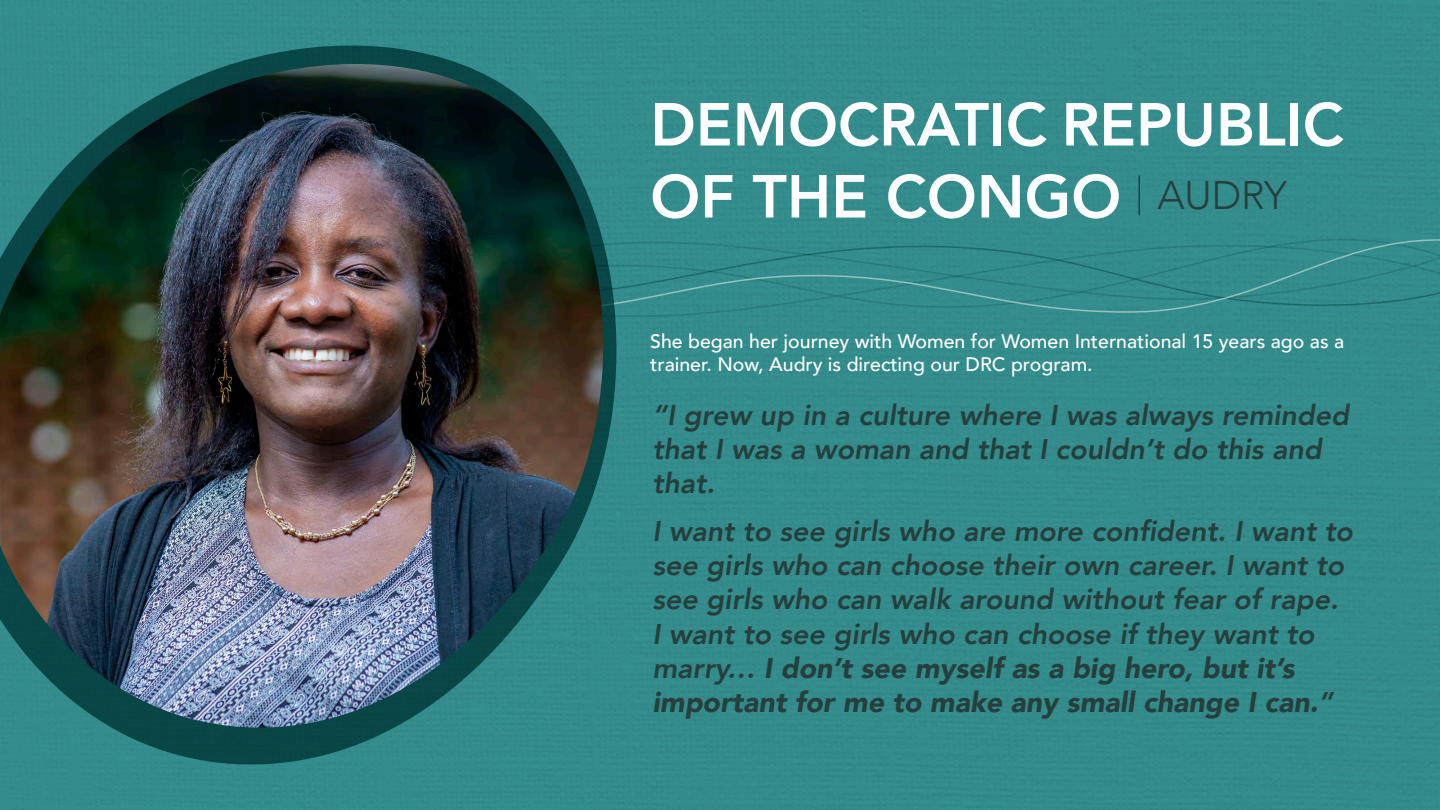
<style>
.page{position:relative;width:1440px;height:810px;background:#348c8c}
.page>*{position:absolute;margin:0;border:0;box-sizing:border-box;transform-origin:0 0}
.t1{font:800 60px/72px "Avenir";color:#fff}
.t2{font:300 39.75px "Avenir";color:#263f3d}
.t3{font:italic 800 28.5px/34.2px "Avenir";color:#263f3d}
.t4{font:500 19.5px/23.4px "Avenir";color:#fff}
.s1{font-weight:900}
</style>
<div class="page">
<div style="left:638px;top:234px;width:802px;height:5px;background:#348c8c"></div>
<svg style="left:638px;top:239px;width:802px;height:79px;background:#348b8b"></svg>
<hr style="left:1138px;top:176px;width:2px;height:39px;background:#263f3d">
<svg style="left:0;top:23px;width:638px;height:748px;background:#2d8281"></svg>
<img style="left:0;top:64px;width:624px;height:669px">
<p class="t1" style="left:650px;top:89px;width:695px">DEMOCRATIC REPUBLIC<br>OF THE CONGO</p>
<p class="t2" style="left:1157px;top:171px;width:131px">AUDRY</p>
<p class="t4" style="left:650px;top:328px;width:695px">She began her journey with Women for Women International 15 years ago as a trainer. Now, Audry is directing our DRC program.</p>
<p class="t3" style="left:652px;top:398px;width:698px">“I grew up in a culture where I was always reminded that I was a woman and that I couldn’t do this and that.</p>
<p class="t3" style="left:652px;top:514px;width:702px">I want to see girls who are more confident. I want to see girls who can choose their own career. I want to see girls who can walk around without fear of rape.<br>I want to see girls who can choose if they want to marry… <span class="s1">I don’t see myself as a big hero, but it’s important for me to make any small change I can.</span>”</p>
</div>
